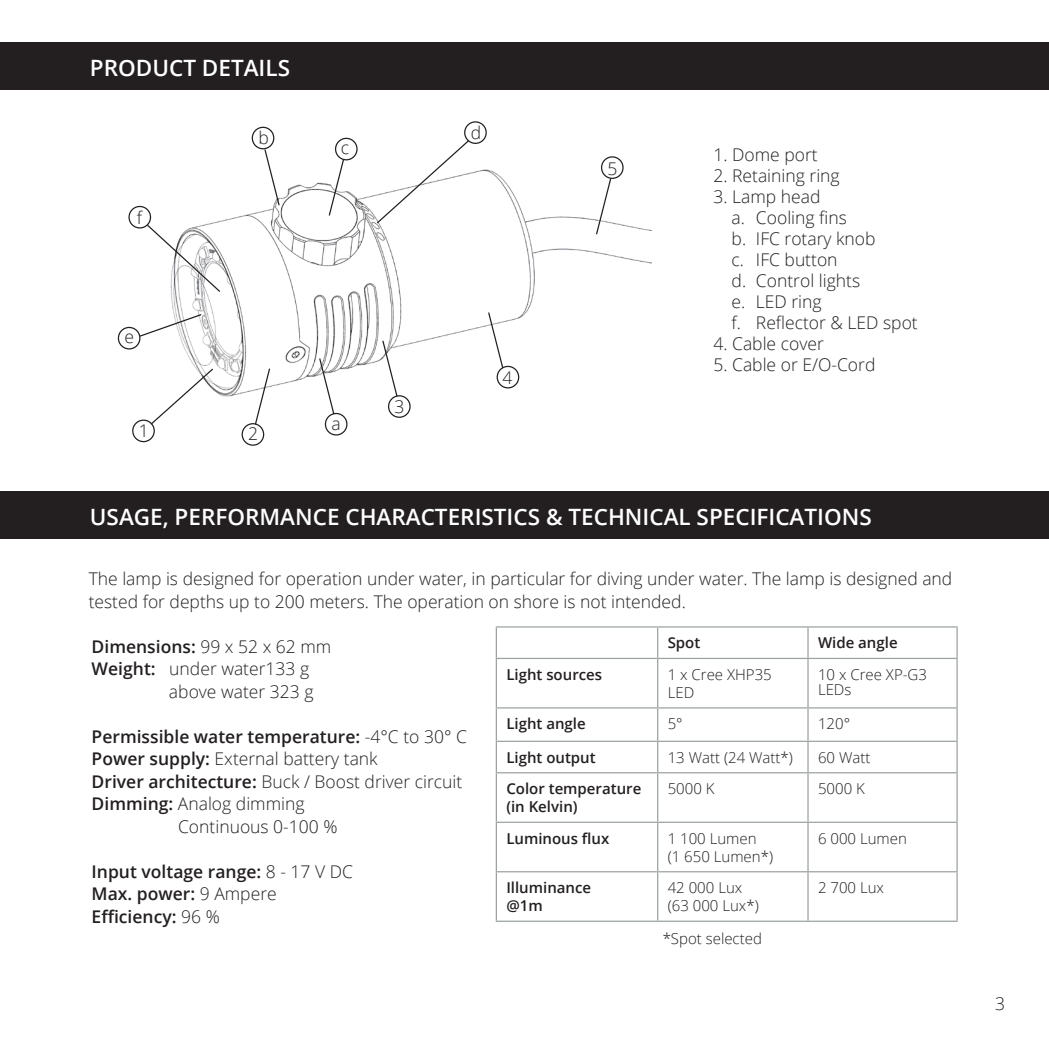
<style>
.page{position:relative;width:1049px;height:1049px;background:#fff}
.page>*{position:absolute;margin:0;border:0;box-sizing:border-box;transform-origin:0 0}
.t1{font:600 22.5px "Open Sans";color:#fff}
.t2{font:300 17.5px/22.5px "Open Sans";color:#231f20}
.t3{font:600 17.5px "Open Sans";color:#231f20}
.t4{font:300 15px/18px "Open Sans";color:#231f20}
.t5{font:600 15px/18px "Open Sans";color:#231f20}
.s1{font-weight:300}
.s2{font-weight:600}
</style>
<div class="page">
<img style="left:122px;top:148px;width:529px;height:273px">
<div style="left:0;top:43px;width:1049px;height:47px;background:#231f20"></div>
<svg style="left:487px;top:311px;width:17px;height:59px"></svg>
<div style="left:497px;top:366px;width:22px;height:22px;border:1px solid #231f20;border-radius:50%"></div>
<svg style="left:254px;top:367px;width:17px;height:59px"></svg>
<div style="left:242px;top:423px;width:22px;height:23px;border:1px solid #231f20;border-radius:50%"></div>
<svg style="left:149px;top:367px;width:65px;height:59px"></svg>
<div style="left:132px;top:419px;width:23px;height:23px;border:1px solid #231f20;border-radius:50%"></div>
<svg style="left:595px;top:177px;width:17px;height:59px"></svg>
<div style="left:601px;top:156px;width:23px;height:23px;border:1px solid #231f20;border-radius:50%"></div>
<svg style="left:381px;top:339px;width:18px;height:59px"></svg>
<div style="left:388px;top:395px;width:23px;height:23px;border:1px solid #231f20;border-radius:50%"></div>
<svg style="left:318px;top:357px;width:17px;height:59px"></svg>
<div style="left:325px;top:413px;width:22px;height:22px;border:1px solid #231f20;border-radius:50%"></div>
<svg style="left:138px;top:313px;width:65px;height:25px"></svg>
<div style="left:118px;top:327px;width:22px;height:22px;border:1px solid #231f20;border-radius:50%"></div>
<svg style="left:263px;top:148px;width:18px;height:59px"></svg>
<div style="left:252px;top:127px;width:22px;height:22px;border:1px solid #231f20;border-radius:50%"></div>
<svg style="left:328px;top:158px;width:17px;height:59px"></svg>
<div style="left:335px;top:138px;width:23px;height:22px;border:1px solid #231f20;border-radius:50%"></div>
<svg style="left:146px;top:223px;width:76px;height:70px"></svg>
<div style="left:128px;top:206px;width:23px;height:23px;border:1px solid #231f20;border-radius:50%"></div>
<svg style="left:375px;top:139px;width:95px;height:86px"></svg>
<div style="left:464px;top:121px;width:23px;height:23px;border:1px solid #231f20;border-radius:50%"></div>
<div style="left:0;top:492px;width:1049px;height:47px;background:#231f20"></div>
<hr style="left:496px;top:626px;width:162px;height:1px;background:#9ca1a2">
<hr style="left:496px;top:627px;width:1px;height:31px;background:#9ca1a2">
<hr style="left:658px;top:626px;width:150px;height:1px;background:#9ca1a2">
<hr style="left:657px;top:627px;width:1px;height:31px;background:#9ca1a2">
<hr style="left:808px;top:626px;width:150px;height:1px;background:#9ca1a2">
<hr style="left:807px;top:627px;width:1px;height:31px;background:#9ca1a2">
<hr style="left:956px;top:627px;width:2px;height:31px;background:#9ca1a2">
<hr style="left:496px;top:658px;width:162px;height:1px;background:#9ca1a2">
<hr style="left:496px;top:659px;width:1px;height:48px;background:#9ca1a2">
<hr style="left:658px;top:658px;width:150px;height:1px;background:#9ca1a2">
<hr style="left:657px;top:659px;width:1px;height:48px;background:#9ca1a2">
<hr style="left:808px;top:658px;width:150px;height:1px;background:#9ca1a2">
<hr style="left:807px;top:659px;width:1px;height:48px;background:#9ca1a2">
<hr style="left:956px;top:659px;width:2px;height:48px;background:#9ca1a2">
<hr style="left:496px;top:707px;width:162px;height:1px;background:#9ca1a2">
<hr style="left:496px;top:708px;width:1px;height:33px;background:#9ca1a2">
<hr style="left:658px;top:707px;width:150px;height:1px;background:#9ca1a2">
<hr style="left:657px;top:708px;width:1px;height:33px;background:#9ca1a2">
<hr style="left:808px;top:707px;width:150px;height:1px;background:#9ca1a2">
<hr style="left:807px;top:708px;width:1px;height:33px;background:#9ca1a2">
<hr style="left:956px;top:708px;width:2px;height:33px;background:#9ca1a2">
<hr style="left:496px;top:741px;width:162px;height:1px;background:#9ca1a2">
<hr style="left:496px;top:742px;width:1px;height:30px;background:#9ca1a2">
<hr style="left:658px;top:741px;width:150px;height:1px;background:#9ca1a2">
<hr style="left:657px;top:742px;width:1px;height:30px;background:#9ca1a2">
<hr style="left:808px;top:741px;width:150px;height:1px;background:#9ca1a2">
<hr style="left:807px;top:742px;width:1px;height:30px;background:#9ca1a2">
<hr style="left:956px;top:742px;width:2px;height:30px;background:#9ca1a2">
<hr style="left:496px;top:772px;width:162px;height:1px;background:#9ca1a2">
<hr style="left:496px;top:773px;width:1px;height:49px;background:#9ca1a2">
<hr style="left:658px;top:772px;width:150px;height:1px;background:#9ca1a2">
<hr style="left:657px;top:773px;width:1px;height:49px;background:#9ca1a2">
<hr style="left:808px;top:772px;width:150px;height:1px;background:#9ca1a2">
<hr style="left:807px;top:773px;width:1px;height:49px;background:#9ca1a2">
<hr style="left:956px;top:773px;width:2px;height:49px;background:#9ca1a2">
<hr style="left:496px;top:822px;width:162px;height:1px;background:#9ca1a2">
<hr style="left:496px;top:823px;width:1px;height:48px;background:#9ca1a2">
<hr style="left:658px;top:822px;width:150px;height:1px;background:#9ca1a2">
<hr style="left:657px;top:823px;width:1px;height:48px;background:#9ca1a2">
<hr style="left:808px;top:822px;width:150px;height:1px;background:#9ca1a2">
<hr style="left:807px;top:823px;width:1px;height:48px;background:#9ca1a2">
<hr style="left:956px;top:823px;width:2px;height:48px;background:#9ca1a2">
<hr style="left:496px;top:871px;width:162px;height:1px;background:#9ca1a2">
<hr style="left:496px;top:872px;width:1px;height:48px;background:#9ca1a2">
<hr style="left:658px;top:871px;width:150px;height:1px;background:#9ca1a2">
<hr style="left:657px;top:872px;width:1px;height:48px;background:#9ca1a2">
<hr style="left:808px;top:871px;width:150px;height:1px;background:#9ca1a2">
<hr style="left:807px;top:872px;width:1px;height:48px;background:#9ca1a2">
<hr style="left:956px;top:872px;width:2px;height:48px;background:#9ca1a2">
<hr style="left:496px;top:920px;width:162px;height:2px;background:#9ca1a2">
<hr style="left:658px;top:920px;width:150px;height:2px;background:#9ca1a2">
<hr style="left:808px;top:920px;width:150px;height:2px;background:#9ca1a2">
<p class="t1" style="left:90px;top:52px;width:202px">PRODUCT DETAILS</p>
<p class="t2" style="left:137px;top:206px;width:7px">f</p>
<p class="t2" style="left:258px;top:126px;width:12px">b</p>
<p class="t2" style="left:341px;top:136px;width:10px">c</p>
<p class="t2" style="left:124px;top:325px;width:11px">e</p>
<p class="t2" style="left:139px;top:419px;width:11px">1</p>
<p class="t2" style="left:248px;top:422px;width:11px">2</p>
<p class="t2" style="left:331px;top:412px;width:11px">a</p>
<p class="t2" style="left:395px;top:394px;width:11px">3</p>
<p class="t2" style="left:471px;top:121px;width:12px">d</p>
<p class="t2" style="left:502px;top:366px;width:11px">4</p>
<p class="t2" style="left:607px;top:157px;width:11px">5</p>
<p class="t2" style="left:713px;top:143px;width:106px">1. Dome port</p>
<p class="t2" style="left:713px;top:164px;width:128px">2. Retaining ring</p>
<p class="t2" style="left:713px;top:185px;width:108px">3. Lamp head</p>
<p class="t2" style="left:732px;top:206px;width:117px">a. Cooling fins</p>
<p class="t2" style="left:732px;top:227px;width:145px">b. IFC rotary knob</p>
<p class="t2" style="left:732px;top:248px;width:107px">c. IFC button</p>
<p class="t2" style="left:732px;top:269px;width:130px">d. Control lights</p>
<p class="t2" style="left:732px;top:290px;width:92px">e. LED ring</p>
<p class="t2" style="left:732px;top:311px;width:188px">f. Reflector &amp; LED spot</p>
<p class="t2" style="left:713px;top:332px;width:112px">4. Cable cover</p>
<p class="t2" style="left:713px;top:353px;width:163px">5. Cable or E/O-Cord</p>
<p class="t1" style="left:90px;top:501px;width:783px">USAGE, PERFORMANCE CHARACTERISTICS &amp; TECHNICAL SPECIFICATIONS</p>
<p class="t2" style="left:89px;top:567px;width:865px">The lamp is designed for operation under water, in particular for diving under water. The lamp is designed and tested for depths up to 200 meters. The operation on shore is not intended.</p>
<p class="t3" style="left:92px;top:634px;width:241px">Dimensions: <span class="s1">99 x 52 x 62 mm</span></p>
<p class="t2" style="left:92px;top:657px;width:219px"><span class="s2">Weight:</span> under water133 g</p>
<p class="t2" style="left:169px;top:679px;width:146px">above water 323 g</p>
<p class="t3" style="left:92px;top:724px;width:377px">Permissible water temperature: <span class="s1">-4°C to 30° C</span></p>
<p class="t2" style="left:92px;top:747px;width:288px"><span class="s2">Power supply:</span> External battery tank</p>
<p class="t2" style="left:92px;top:769px;width:372px"><span class="s2">Driver architecture:</span> Buck / Boost driver circuit</p>
<p class="t2" style="left:92px;top:792px;width:214px"><span class="s2">Dimming:</span> Analog dimming</p>
<p class="t2" style="left:178px;top:814px;width:161px">Continuous 0-100 %</p>
<p class="t3" style="left:92px;top:859px;width:263px">Input voltage range: <span class="s1">8 - 17 V DC</span></p>
<p class="t3" style="left:92px;top:882px;width:187px">Max. power: <span class="s1">9 Ampere</span></p>
<p class="t3" style="left:92px;top:904px;width:130px">Efficiency: <span class="s1">96 %</span></p>
<p class="t5" style="left:668px;top:634px;width:34px">Spot</p>
<p class="t5" style="left:818px;top:634px;width:81px">Wide angle</p>
<p class="t5" style="left:506px;top:665px;width:97px">Light sources</p>
<p class="t4" style="left:668px;top:665px;width:106px">1 x Cree XHP35<br>LED</p>
<p class="t4" style="left:818px;top:666px;width:111px;line-height:15px">10 x Cree XP-G3<br>LEDs</p>
<p class="t5" style="left:506px;top:715px;width:81px">Light angle</p>
<p class="t4" style="left:668px;top:714px;width:16px">5°</p>
<p class="t4" style="left:818px;top:714px;width:34px">120°</p>
<p class="t5" style="left:506px;top:748px;width:91px">Light output</p>
<p class="t4" style="left:668px;top:748px;width:127px">13 Watt (24 Watt*)</p>
<p class="t4" style="left:818px;top:748px;width:54px">60 Watt</p>
<p class="t5" style="left:506px;top:779px;width:136px">Color temperature (in Kelvin)</p>
<p class="t4" style="left:668px;top:779px;width:48px">5000 K</p>
<p class="t4" style="left:818px;top:779px;width:48px">5000 K</p>
<p class="t5" style="left:506px;top:829px;width:105px">Luminous flux</p>
<p class="t4" style="left:668px;top:829px;width:90px">1 100 Lumen</p>
<p class="t4" style="left:668px;top:847px;width:107px">(1 650 Lumen*)</p>
<p class="t4" style="left:818px;top:829px;width:90px">6 000 Lumen</p>
<p class="t5" style="left:506px;top:878px;width:86px">Illuminance</p>
<p class="t5" style="left:506px;top:896px;width:38px">@1m</p>
<p class="t4" style="left:668px;top:878px;width:76px">42 000 Lux</p>
<p class="t4" style="left:668px;top:896px;width:93px">(63 000 Lux*)</p>
<p class="t4" style="left:818px;top:878px;width:68px">2 700 Lux</p>
<p class="t4" style="left:663px;top:929px;width:101px">*Spot selected</p>
<p class="t2" style="left:995px;top:992px;width:11px">3</p>
</div>
